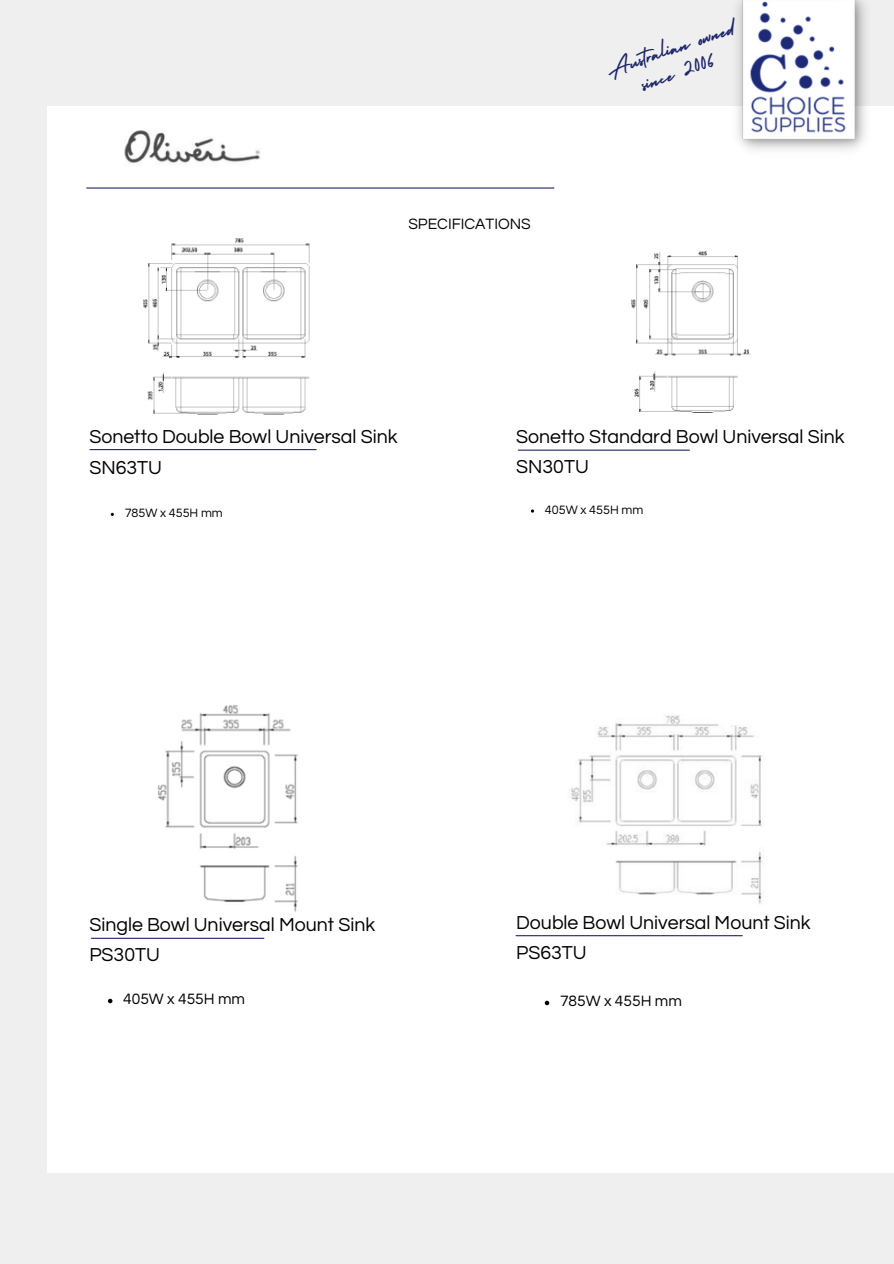
<style>
.page{position:relative;width:894px;height:1264px;background:#fff}
.page>*{position:absolute;margin:0;border:0;box-sizing:border-box;transform-origin:0 0}
.t1{font:24.75px/24.5px "Holiday";color:#1e266c;text-align:center}
.t2{font:19.5px "Questrial";color:#000}
.t3{font:15.6px "Questrial";color:#000}
.t4{font:12.6px "Questrial";color:#000}
</style>
<div class="page">
<div style="left:0;top:0;width:893px;height:1263px;background:#efefef"></div>
<div style="left:47px;top:106px;width:846px;height:1067px;background:#fff"></div>
<hr style="left:87px;top:187px;width:466px;height:2px;background:#1e266c">
<img style="left:737px;top:0;width:129px;height:150px">
<img style="left:124px;top:130px;width:136px;height:34px">
<hr style="left:90px;top:449px;width:226px;height:1px;background:#1e266c">
<hr style="left:518px;top:449px;width:171px;height:1px;background:#1e266c">
<hr style="left:516px;top:935px;width:226px;height:1px;background:#1e266c">
<hr style="left:91px;top:937px;width:173px;height:1px;background:#1e266c">
<img style="left:143px;top:238px;width:167px;height:177px">
<img style="left:631px;top:251px;width:120px;height:162px">
<img style="left:158px;top:705px;width:140px;height:206px">
<img style="left:570px;top:715px;width:192px;height:189px">
<svg style="left:544px;top:1000px;width:5px;height:5px"></svg>
<svg style="left:108px;top:998px;width:4px;height:5px"></svg>
<p class="t3" style="left:408px;top:216px;width:124px">SPECIFICATIONS</p>
<p class="t1" style="left:601px;top:57px;width:137px;rotate:-19deg">Australian owned since 2006</p>
<p class="t2" style="left:89px;top:427px;width:310px">Sonetto Double Bowl Universal Sink</p>
<p class="t2" style="left:89px;top:458px;width:74px">SN63TU</p>
<p class="t4" style="left:125px;top:506px;width:100px">785W x 455H mm</p>
<p class="t2" style="left:516px;top:427px;width:330px">Sonetto Standard Bowl Universal Sink</p>
<p class="t2" style="left:516px;top:457px;width:74px">SN30TU</p>
<p class="t4" style="left:545px;top:503px;width:100px">405W x 455H mm</p>
<p class="t2" style="left:89px;top:915px;width:287px">Single Bowl Universal Mount Sink</p>
<h4 class="t2" style="left:89px;top:945px;width:72px">PS30TU</h4>
<p class="t3" style="left:123px;top:991px;width:123px">405W x 455H mm</p>
<p class="t2" style="left:516px;top:913px;width:296px">Double Bowl Universal Mount Sink</p>
<p class="t2" style="left:516px;top:943px;width:72px">PS63TU</p>
<p class="t3" style="left:560px;top:993px;width:123px">785W x 455H mm</p>
</div>
